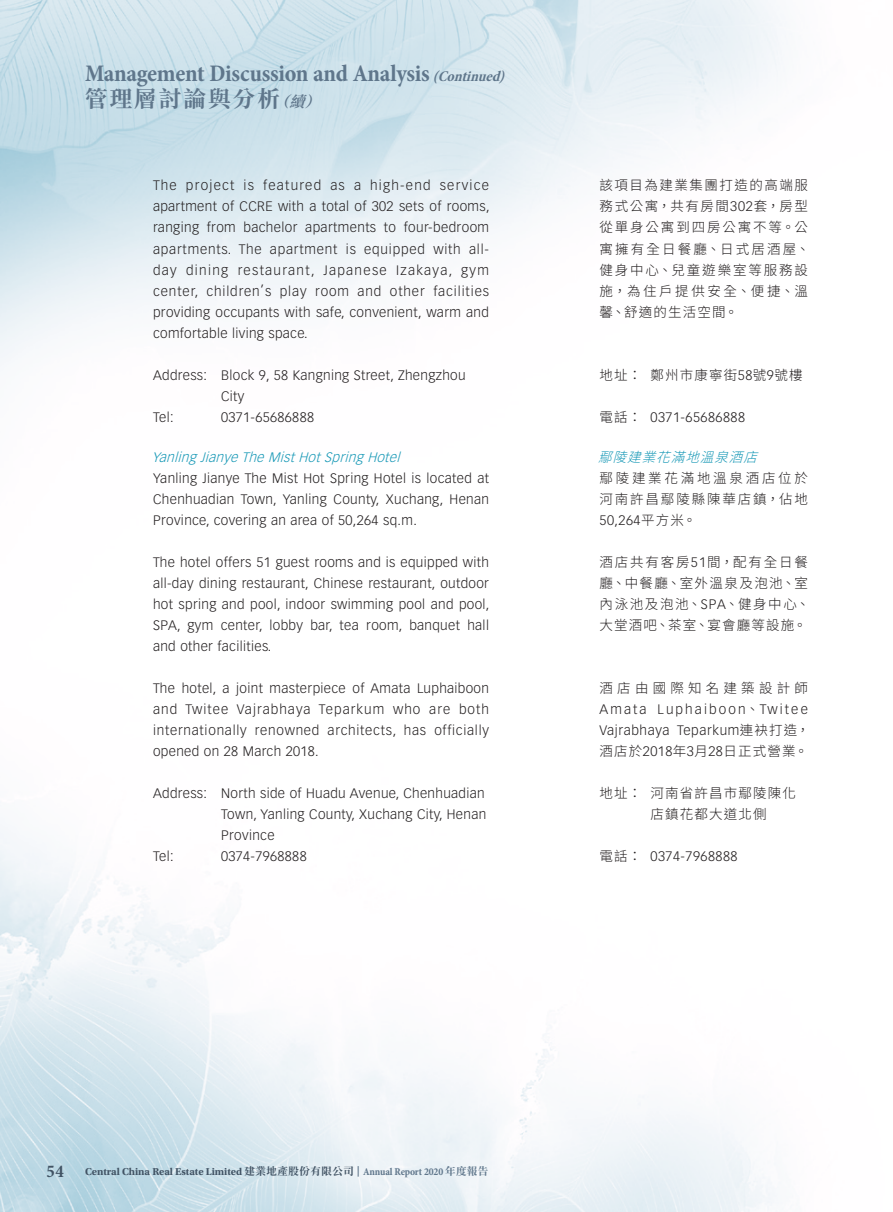
<style>
.page{position:relative;width:893px;height:1212px;background:#fff}
.page>*{position:absolute;margin:0;border:0;box-sizing:border-box;transform-origin:0 0}
.t1{font:700 condensed 24px "Minion Pro";letter-spacing:-.01em;color:#5f768b}
.t2{font:700 22.5px "Source Han Serif TC";letter-spacing:.095em;color:#5f768b}
.Body_Text{font:300 13.5px/21px "Vectora LT Std";letter-spacing:.025em;color:#231f20;text-align:justify}
.C_Body_Text{font:300 13.5px/21px "Source Han Sans TC";letter-spacing:.12em;color:#231f20}
.C_Body_Text-2{font:300 13.5px/21px "Vectora LT Std";letter-spacing:.115em;color:#231f20}
.Heading_4{font:italic 300 13.5px "Vectora LT Std";color:#1798b6}
.C_Body_Text-3{font:300 13.5px/21px "Source Han Sans TC";letter-spacing:.085em;color:#231f20}
.C_Body_Text-4{font:300 13.5px "Vectora LT Std";letter-spacing:.05em;color:#231f20}
.C_Heading_4{font:italic 300 13.5px "Source Han Sans TC";color:#1798b6}
.t3{font:700 10.5px "Utopia Std";letter-spacing:-.005em;color:#415364}
.s1{font-style:italic;font-size:15px}
.s2{font-family:"Vectora LT Std"}
.s3{font-family:"Source Han Sans TC"}
.s4{font-family:"Minion Pro";font-stretch:condensed;font-size:18px}
.s5{font-family:"Source Han Serif TC"}
.s6{font-family:"Vectora LT Std";color:#5f768b}
.s7{font-family:"Minion Pro";font-stretch:condensed;color:#5f768b}
.s8{font-family:"Source Han Serif TC";color:#5f768b}
</style>
<div class="page">
<img style="left:0;top:0;width:786px;height:1212px">
<h1 class="t1" style="left:85px;top:57px;width:426px">Management Discussion and Analysis <span class="s1">(Continued)</span></h1>
<h2 class="t2" style="left:85px;top:86px;width:248px">管理層討論與分析<span class="s1">（續）</span></h2>
<p class="Body_Text" style="left:153px;top:175px;width:338px">The project is featured as a high-end service apartment of CCRE with a total of 302 sets of rooms, ranging from bachelor apartments to four-bedroom apartments. The apartment is equipped with all&shy;day dining restaurant, Japanese Izakaya, gym center, children’s play room and other facilities providing occupants with safe, convenient, warm and comfortable living space.</p>
<p class="Body_Text" style="left:153px;top:364px;width:55px">Address:</p>
<p class="Body_Text" style="left:221px;top:364px;width:246px">Block 9, 58 Kangning Street, Zhengzhou<br>City</p>
<p class="Body_Text" style="left:153px;top:406px;width:22px">Tel:</p>
<p class="Body_Text" style="left:221px;top:406px;width:94px">0371-65686888</p>
<p class="Heading_4" style="left:152px;top:449px;width:254px">Yanling Jianye The MistHotSpring Hotel</p>
<p class="Body_Text" style="left:153px;top:468px;width:337px">Yanling Jianye The Mist Hot Spring Hotel is located at Chenhuadian Town, Yanling County, Xuchang, Henan Province, covering an area of 50,264 sq.m.</p>
<p class="Body_Text" style="left:153px;top:552px;width:338px">The hotel offers 51 guest rooms and is equipped with all-day dining restaurant, Chinese restaurant, outdoor hot spring and pool, indoor swimming pool and pool, SPA, gym center, lobby bar, tea room, banquet hall and other facilities.</p>
<p class="Body_Text" style="left:153px;top:678px;width:337px">The hotel, a joint masterpiece of Amata Luphaiboon and Twitee Vajrabhaya Teparkum who are both internationally renowned architects, has officially opened on 28 March 2018.</p>
<p class="Body_Text" style="left:153px;top:783px;width:55px">Address:</p>
<p class="Body_Text" style="left:221px;top:783px;width:267px">North side of Huadu Avenue, Chenhuadian Town, Yanling County, Xuchang City, Henan Province</p>
<p class="Body_Text" style="left:153px;top:846px;width:22px">Tel:</p>
<p class="Body_Text" style="left:221px;top:846px;width:87px">0374-7968888</p>
<p class="C_Body_Text" style="left:600px;top:175px;width:212px">該項目為建業集團打造的高端服務式公寓，共有房間<span class="s2">302</span>套，房型從單身公寓到四房公寓不等。公寓擁有全日餐廳、日式居酒屋、健身中心、兒童遊樂室等服務設施，為住戶提供安全、便捷、溫馨、舒適的生活空間。</p>
<p class="C_Body_Text" style="left:600px;top:364px;width:44px">地址：</p>
<p class="C_Body_Text-3" style="left:651px;top:364px;width:153px">鄭州市康寧街<span class="s2">58</span>號<span class="s2">9</span>號樓</p>
<p class="C_Body_Text" style="left:600px;top:406px;width:44px">電話：</p>
<p class="C_Body_Text-4" style="left:651px;top:409px;width:96px">0371-65686888</p>
<p class="C_Heading_4" style="left:598px;top:449px;width:171px">鄢陵建業花滿地溫泉酒店</p>
<p class="C_Body_Text" style="left:600px;top:468px;width:210px;text-align:justify">鄢陵建業花滿地溫泉酒店位於河南許昌鄢陵縣陳華店鎮，佔地<span class="s2">50,264</span>平方米。</p>
<p class="C_Body_Text" style="left:600px;top:552px;width:212px">酒店共有客房<span class="s2">51</span>間，配有全日餐廳、中餐廳、室外溫泉及泡池、室內泳池及泡池、<span class="s2">SPA</span>、健身中心、大堂酒吧、茶室、宴會廳等設施。</p>
<p class="C_Body_Text-2" style="left:600px;top:678px;width:212px"><span class="s3">酒店由國際知名建築設計師<br></span>Amata Luphaiboon<span class="s3">、</span>Twitee<br>Vajrabhaya Teparkum<span class="s3">連袂打造，酒店於</span>2018<span class="s3">年</span>3<span class="s3">月</span>28<span class="s3">日正式營業。</span></p>
<p class="C_Body_Text" style="left:600px;top:783px;width:44px">地址：</p>
<p class="C_Body_Text-3" style="left:651px;top:783px;width:147px">河南省許昌市鄢陵陳化店鎮花都大道北側</p>
<p class="C_Body_Text" style="left:600px;top:846px;width:44px">電話：</p>
<p class="C_Body_Text-4" style="left:651px;top:848px;width:89px">0374-7968888</p>
<p class="t3" style="left:47px;top:1166px;width:443px"><span class="s4">54</span> Central China Real Estate Limited <span class="s5">建業地產股份有限公司</span> <span class="s6">|</span> <span class="s7">Annual Report 2020</span> <span class="s8">年度報告</span></p>
</div>
